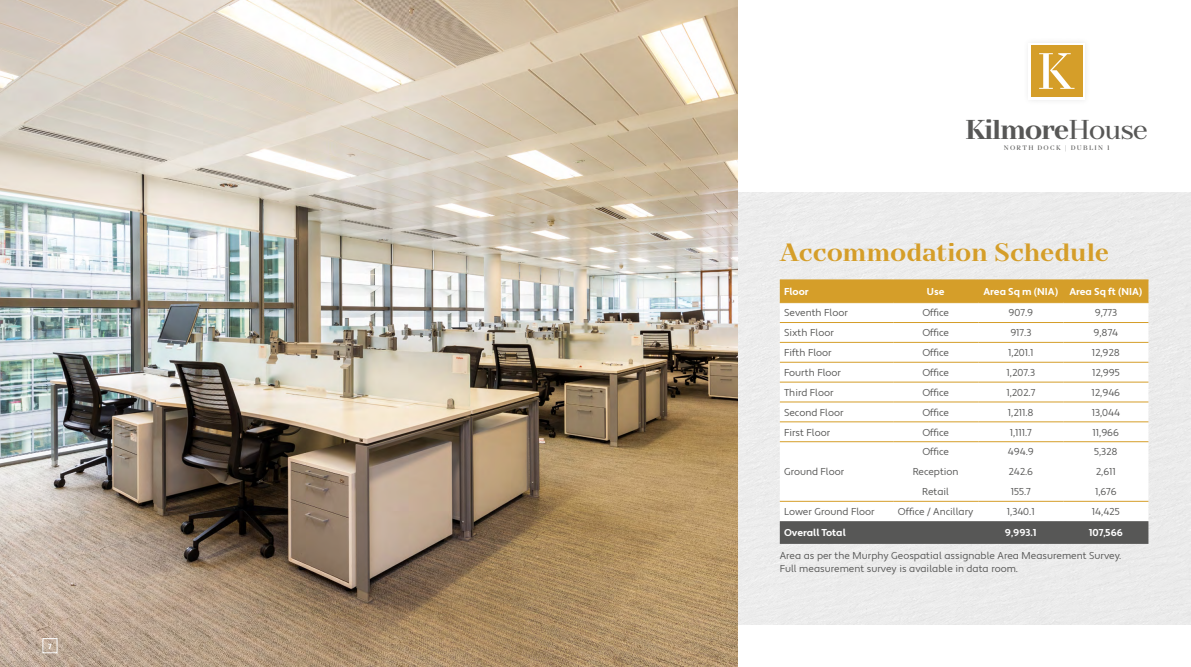
<style>
.page{position:relative;width:1191px;height:667px;background:#fff}
.page>*{position:absolute;margin:0;border:0;box-sizing:border-box;transform-origin:0 0}
.t1{font:700 27.2px "TT Nooks";letter-spacing:-.05em;color:#575756}
.t2{font:700 25px "TT Nooks";letter-spacing:-.02em;color:#d59e29}
.t3{font:10px/13px "Apertura";color:#575756}
.t4{font:700 10px "Apertura";color:#fff}
.t5{font:700 7.5px "Apertura";color:#fff}
.t6{font:6.5px "TT Nooks";letter-spacing:.2em;color:#575756}
.s1{font-weight:400}
</style>
<div class="page">
<div style="left:737px;top:193px;width:454px;height:431px;background:#ebebeb"></div>
<div style="left:780px;top:280px;width:368px;height:22px;background:#d59e29"></div>
<svg style="left:780px;top:303px;width:368px;height:218px"></svg>
<div style="left:780px;top:521px;width:368px;height:22px;background:#575756"></div>
<hr style="left:780px;top:279px;width:113px;height:1px;background:#d59e29">
<hr style="left:893px;top:279px;width:85px;height:1px;background:#d59e29">
<hr style="left:978px;top:279px;width:85px;height:1px;background:#d59e29">
<hr style="left:1063px;top:279px;width:85px;height:1px;background:#d59e29">
<hr style="left:780px;top:302px;width:113px;height:1px;background:#d59e29">
<hr style="left:893px;top:302px;width:85px;height:1px;background:#d59e29">
<hr style="left:978px;top:302px;width:85px;height:1px;background:#d59e29">
<hr style="left:1063px;top:302px;width:85px;height:1px;background:#d59e29">
<hr style="left:780px;top:322px;width:113px;height:1px;background:#d59e29">
<hr style="left:893px;top:322px;width:85px;height:1px;background:#d59e29">
<hr style="left:978px;top:322px;width:85px;height:1px;background:#d59e29">
<hr style="left:1063px;top:322px;width:85px;height:1px;background:#d59e29">
<hr style="left:780px;top:342px;width:113px;height:1px;background:#d59e29">
<hr style="left:893px;top:342px;width:85px;height:1px;background:#d59e29">
<hr style="left:978px;top:342px;width:85px;height:1px;background:#d59e29">
<hr style="left:1063px;top:342px;width:85px;height:1px;background:#d59e29">
<hr style="left:780px;top:362px;width:113px;height:1px;background:#d59e29">
<hr style="left:893px;top:362px;width:85px;height:1px;background:#d59e29">
<hr style="left:978px;top:362px;width:85px;height:1px;background:#d59e29">
<hr style="left:1063px;top:362px;width:85px;height:1px;background:#d59e29">
<hr style="left:780px;top:381px;width:113px;height:1px;background:#d59e29">
<hr style="left:893px;top:381px;width:85px;height:1px;background:#d59e29">
<hr style="left:978px;top:381px;width:85px;height:1px;background:#d59e29">
<hr style="left:1063px;top:381px;width:85px;height:1px;background:#d59e29">
<hr style="left:780px;top:401px;width:113px;height:1px;background:#d59e29">
<hr style="left:893px;top:401px;width:85px;height:1px;background:#d59e29">
<hr style="left:978px;top:401px;width:85px;height:1px;background:#d59e29">
<hr style="left:1063px;top:401px;width:85px;height:1px;background:#d59e29">
<hr style="left:780px;top:421px;width:113px;height:1px;background:#d59e29">
<hr style="left:893px;top:421px;width:85px;height:1px;background:#d59e29">
<hr style="left:978px;top:421px;width:85px;height:1px;background:#d59e29">
<hr style="left:1063px;top:421px;width:85px;height:1px;background:#d59e29">
<hr style="left:780px;top:441px;width:113px;height:1px;background:#d59e29">
<hr style="left:893px;top:441px;width:85px;height:1px;background:#d59e29">
<hr style="left:978px;top:441px;width:85px;height:1px;background:#d59e29">
<hr style="left:1063px;top:441px;width:85px;height:1px;background:#d59e29">
<hr style="left:780px;top:500px;width:113px;height:1px;background:#d59e29">
<hr style="left:893px;top:500px;width:85px;height:1px;background:#d59e29">
<hr style="left:978px;top:500px;width:85px;height:1px;background:#d59e29">
<hr style="left:1063px;top:500px;width:85px;height:1px;background:#d59e29">
<svg style="left:1082px;top:45px;width:1px;height:52px"></svg>
<div style="left:1031px;top:45px;width:51px;height:52px;background:#d59e29"></div>
<svg style="left:1039px;top:53px;width:35px;height:36px"></svg>
<img style="left:0;top:0;width:737px;height:666px">
<div style="left:43px;top:637px;width:14px;height:15px;border:1px solid #fff"></div>
<p class="t5" style="left:48px;top:641px;width:5px">7</p>
<h1 class="t1" style="left:965px;top:113px;width:185px">Kilmore<span class="s1">House</span></h1>
<p class="t6" style="left:1003px;top:144px;width:108px">NORTH DOCK | DUBLIN 1</p>
<h2 class="t2" style="left:780px;top:237px;width:331px">Accommodation Schedule</h2>
<p class="t4" style="left:784px;top:285px;width:26px">Floor</p>
<p class="t4" style="left:927px;top:285px;width:19px">Use</p>
<p class="t4" style="left:983px;top:285px;width:160px">Area Sq m (NIA) Area Sq ft (NIA)</p>
<p class="t3" style="left:784px;top:306px;width:65px">Seventh Floor</p>
<p class="t3" style="left:922px;top:306px;width:28px">Office</p>
<p class="t3" style="left:1008px;top:306px;width:26px">907.9</p>
<p class="t3" style="left:1094px;top:306px;width:24px">9,773</p>
<p class="t3" style="left:784px;top:326px;width:51px">Sixth Floor</p>
<p class="t3" style="left:922px;top:326px;width:28px">Office</p>
<p class="t3" style="left:1010px;top:326px;width:22px">917.3</p>
<p class="t3" style="left:1093px;top:326px;width:26px">9,874</p>
<p class="t3" style="left:784px;top:346px;width:49px">Fifth Floor</p>
<p class="t3" style="left:922px;top:346px;width:28px">Office</p>
<p class="t3" style="left:1008px;top:346px;width:27px">1,201.1</p>
<p class="t3" style="left:1091px;top:346px;width:30px">12,928</p>
<p class="t3" style="left:784px;top:366px;width:59px">Fourth Floor</p>
<p class="t3" style="left:922px;top:366px;width:28px">Office</p>
<p class="t3" style="left:1006px;top:366px;width:30px">1,207.3</p>
<p class="t3" style="left:1092px;top:366px;width:29px">12,995</p>
<p class="t3" style="left:784px;top:386px;width:51px">Third Floor</p>
<p class="t3" style="left:922px;top:386px;width:28px">Office</p>
<p class="t3" style="left:1006px;top:386px;width:30px">1,202.7</p>
<p class="t3" style="left:1091px;top:386px;width:30px">12,946</p>
<p class="t3" style="left:784px;top:406px;width:61px">Second Floor</p>
<p class="t3" style="left:922px;top:406px;width:28px">Office</p>
<p class="t3" style="left:1008px;top:406px;width:27px">1,211.8</p>
<p class="t3" style="left:1091px;top:406px;width:30px">13,044</p>
<p class="t3" style="left:784px;top:425px;width:48px">First Floor</p>
<p class="t3" style="left:922px;top:425px;width:28px">Office</p>
<p class="t3" style="left:1009px;top:425px;width:24px">1,111.7</p>
<p class="t3" style="left:1092px;top:425px;width:28px">11,966</p>
<p class="t3" style="left:784px;top:465px;width:62px">Ground Floor</p>
<p class="t3" style="left:922px;top:445px;width:28px">Office</p>
<p class="t3" style="left:1007px;top:445px;width:27px">494.9</p>
<p class="t3" style="left:1094px;top:445px;width:25px">5,328</p>
<p class="t3" style="left:913px;top:465px;width:47px">Reception</p>
<p class="t3" style="left:1008px;top:465px;width:26px">242.6</p>
<p class="t3" style="left:1095px;top:465px;width:22px">2,611</p>
<p class="t3" style="left:922px;top:485px;width:28px">Retail</p>
<p class="t3" style="left:1010px;top:485px;width:22px">155.7</p>
<p class="t3" style="left:1095px;top:485px;width:23px">1,676</p>
<p class="t3" style="left:784px;top:505px;width:92px">Lower Ground Floor</p>
<p class="t3" style="left:898px;top:505px;width:77px">Office / Ancillary</p>
<p class="t3" style="left:1007px;top:505px;width:29px">1,340.1</p>
<p class="t3" style="left:1092px;top:505px;width:29px">14,425</p>
<p class="t4" style="left:784px;top:526px;width:63px">Overall Total</p>
<p class="t4" style="left:1005px;top:526px;width:33px">9,993.1</p>
<p class="t4" style="left:1088px;top:526px;width:36px">107,566</p>
<p class="t3" style="left:779px;top:548px;width:343px">Area as per the Murphy Geospatial assignable Area Measurement Survey.<br>Full measurement survey is available in data room.</p>
</div>
